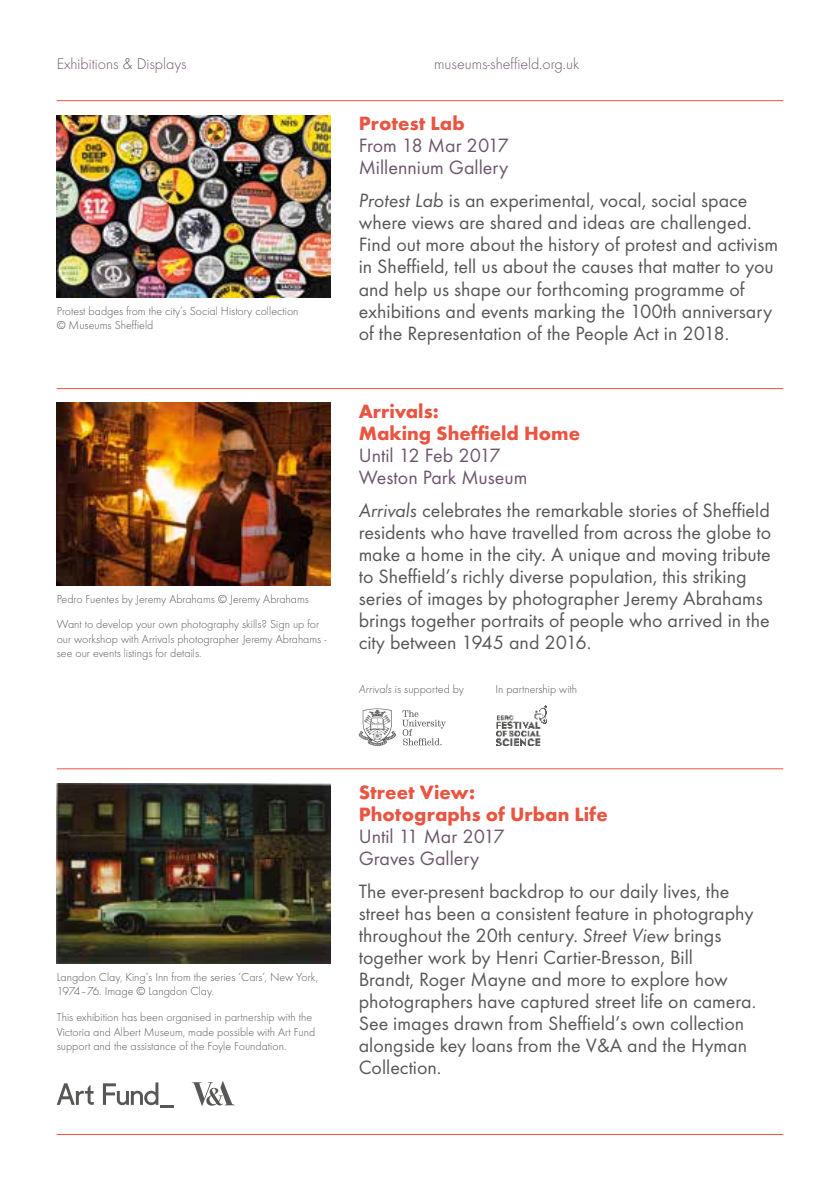
<style>
.page{position:relative;width:840px;height:1191px;background:#fff}
.page>*{position:absolute;margin:0;border:0;box-sizing:border-box;transform-origin:0 0}
.t1{font:20px/22px "Futura T";color:#575756}
.t2{font:20px/22px "Futura T";color:#6d556c}
.t3{font:700 20px/22px "Futura T";color:#ea5542}
.t4{font:300 16px "Futura T";color:#6d556c}
.t5{font:300 12px/14.4px "Futura T";color:#575756}
.s1{font-style:italic}
</style>
<div class="page">
<hr style="left:57px;top:100px;width:725px;height:1px;background:#ea5542">
<hr style="left:57px;top:388px;width:725px;height:1px;background:#ea5542">
<img style="left:57px;top:115px;width:273px;height:182px">
<img style="left:57px;top:403px;width:273px;height:182px">
<hr style="left:57px;top:1134px;width:725px;height:1px;background:#ea5542">
<hr style="left:57px;top:768px;width:725px;height:1px;background:#ea5542">
<img style="left:57px;top:783px;width:273px;height:180px">
<svg style="left:191px;top:1081px;width:44px;height:25px"></svg>
<svg style="left:57px;top:1083px;width:37px;height:21px"></svg>
<svg style="left:103px;top:1082px;width:70px;height:25px"></svg>
<svg style="left:402px;top:710px;width:43px;height:35px"></svg>
<svg style="left:358px;top:708px;width:38px;height:38px"></svg>
<img style="left:496px;top:705px;width:50px;height:41px">
<p class="t4" style="left:57px;top:54px;width:131px">Exhibitions &amp; Displays</p>
<p class="t4" style="left:434px;top:54px;width:147px">museums-sheffield.org.uk</p>
<p class="t5" style="left:57px;top:304px;width:243px">Protest badges from the city’s Social History collection © Museums Sheffield</p>
<p class="t5" style="left:57px;top:585px;width:264px;line-height:25.8px">Pedro Fuentes by Jeremy Abrahams © Jeremy Abrahams<br>Want to develop your own photography skills? Sign up for</p>
<p class="t5" style="left:57px;top:631px;width:271px">our workshop with Arrivals photographer Jeremy Abrahams - see our events listings for details.</p>
<p class="t3" style="left:358px;top:112px;width:107px">Protest Lab</p>
<p class="t2" style="left:358px;top:134px;width:151px">From 18 Mar 2017<br>Millennium Gallery</p>
<p class="t1" style="left:358px;top:190px;width:420px"><span class="s1">Protest Lab</span> is an experimental, vocal, social space where views are shared and ideas are challenged.<br>Find out more about the history of protest and activism in Sheffield, tell us about the causes that matter to you and help us shape our forthcoming programme of exhibitions and events marking the 100th anniversary of the Representation of the People Act in 2018.</p>
<p class="t3" style="left:358px;top:400px;width:223px">Arrivals:<br>Making Sheffield Home</p>
<p class="t2" style="left:358px;top:444px;width:170px">Until 12 Feb 2017<br>Weston Park Museum</p>
<p class="t1" style="left:358px;top:499px;width:414px"><span class="s1">Arrivals</span> celebrates the remarkable stories of Sheffield residents who have travelled from across the globe to make a home in the city. A unique and moving tribute to Sheffield’s richly diverse population, this striking series of images by photographer Jeremy Abrahams brings together portraits of people who arrived in the city between 1945 and 2016.</p>
<p class="t5" style="left:358px;top:682px;width:107px"><span class="s1">Arrivals</span> is supported by</p>
<p class="t5" style="left:495px;top:682px;width:83px">In partnership with</p>
<p class="t5" style="left:57px;top:969px;width:263px">Langdon Clay, King’s Inn from the series ‘Cars’, New York,<br>1974–76. Image © Langdon Clay.</p>
<p class="t5" style="left:57px;top:1009px;width:260px">This exhibition has been organised in partnership with the<br>Victoria and Albert Museum, made possible with Art Fund support and the assistance of the Foyle Foundation.</p>
<p class="t3" style="left:358px;top:780px;width:250px">Street View:<br>Photographs of Urban Life</p>
<p class="t2" style="left:358px;top:824px;width:147px">Until 11 Mar 2017<br>Graves Gallery</p>
<p class="t1" style="left:358px;top:880px;width:399px">The ever-present backdrop to our daily lives, the street has been a consistent feature in photography throughout the 20th century. <span class="s1">Street View</span> brings together work by Henri Cartier-Bresson, Bill<br>Brandt, Roger Mayne and more to explore how photographers have captured street life on camera.<br>See images drawn from Sheffield’s own collection alongside key loans from the V&amp;A and the Hyman Collection.</p>
</div>
